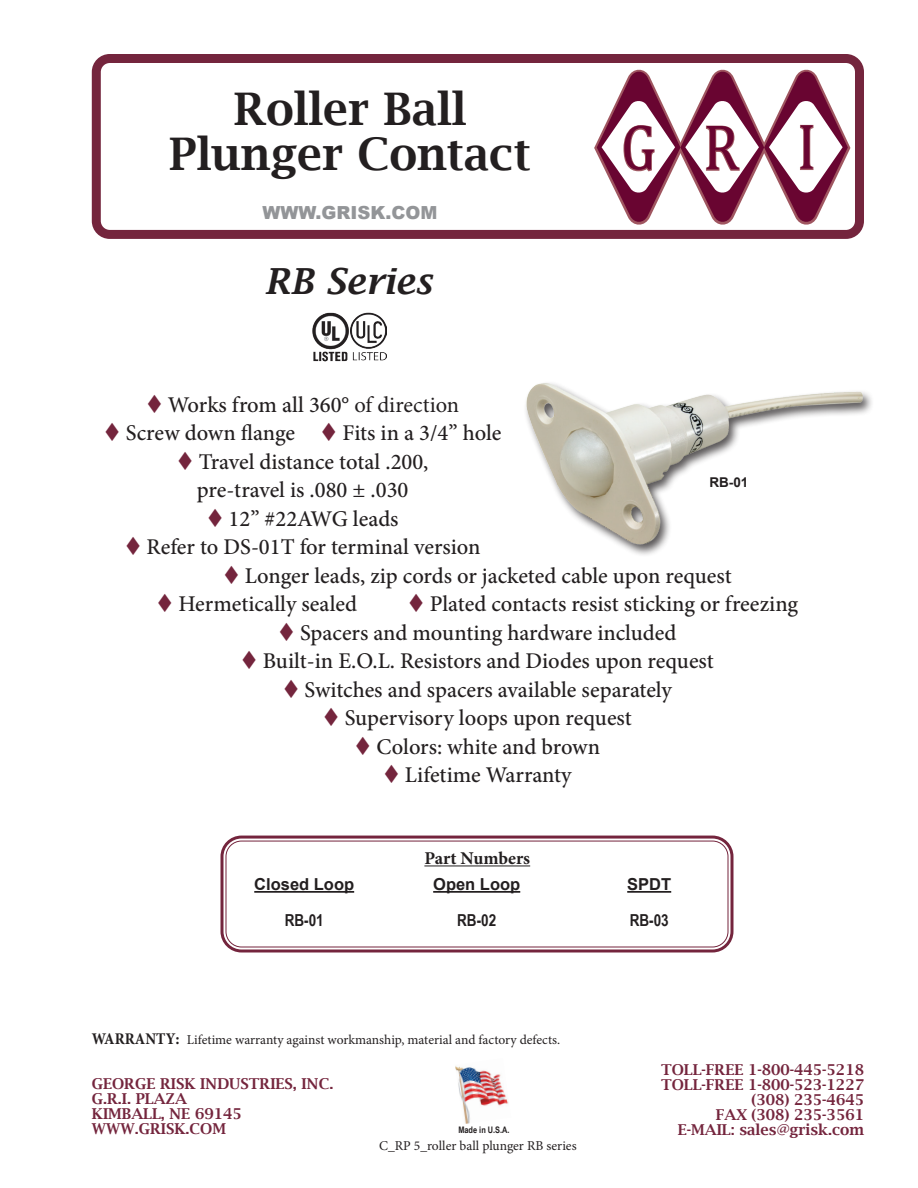
<style>
.page{position:relative;width:918px;height:1188px;background:#fff}
.page>*{position:absolute;margin:0;border:0;box-sizing:border-box;transform-origin:0 0}
.t1{font:600 45px "Lucida Bright";color:#231f20}
.t2{font:italic 600 36px "Lucida Bright";color:#231f20}
.t3{font:500 22.5px "Minion Pro";color:#231f20}
.t4{font:900 18px "Arial";color:#939598}
.t5{font:700 18px "Minion Pro";letter-spacing:-.005em;color:#231f20}
.t6{font:700 16.5px "Arial";color:#231f20}
.t7{font:700 16.5px "Arial Narrow";color:#231f20}
.t8{font:600 15px "Lucida Bright";color:#74253d}
.t9{font:13.5px "Minion Pro";color:#231f20}
.t10{font:700 13.5px "Arial";color:#231f20}
.t11{font:700 9px "Arial Narrow";color:#231f20}
.s1{color:#74253d}
.s2{font-weight:400}
.s3{font-weight:700;font-stretch:condensed;font-size:16.5px}
.s4{font-weight:700;font-size:16.5px}
</style>
<div class="page">
<svg style="left:594px;top:69px;width:257px;height:156px"></svg>
<div style="left:92px;top:54px;width:772px;height:185px;border:9px solid #74253d;border-radius:14px"></div>
<img style="left:455px;top:1066px;width:54px;height:58px">
<div style="left:220px;top:836px;width:514px;height:116px;border:3px solid #74253d;border-radius:20px"></div>
<div style="left:225px;top:841px;width:504px;height:107px;border:1px solid #74253d;border-radius:16px"></div>
<hr style="left:254px;top:891px;width:100px;height:2px;background:#231f20">
<hr style="left:433px;top:891px;width:87px;height:2px;background:#231f20">
<hr style="left:627px;top:891px;width:44px;height:2px;background:#231f20">
<hr style="left:424px;top:866px;width:106px;height:1px;background:#231f20">
<img style="left:312px;top:312px;width:37px;height:49px">
<img style="left:351px;top:313px;width:35px;height:48px">
<img style="left:525px;top:383px;width:339px;height:169px">
<p class="t1" style="left:234px;top:83px;width:234px">Roller Ball</p>
<p class="t1" style="left:169px;top:128px;width:363px">Plunger Contact</p>
<p class="t4" style="left:262px;top:199px;width:177px">WWW.GRISK.COM</p>
<p class="t2" style="left:265px;top:260px;width:169px">RB Series</p>
<p class="t3" style="left:146px;top:389px;width:315px"><span class="s1">▼</span> Works from all 360<span class="s2">° of direction</span></p>
<p class="t3" style="left:104px;top:418px;width:399px"><span class="s1">▼</span> Screw down flange <span class="s1">▼</span> Fits in a 3/4” hole</p>
<p class="t3" style="left:177px;top:446px;width:253px"><span class="s1">▼</span> Travel distance total .200,</p>
<p class="t3" style="left:197px;top:475px;width:213px">pre-travel is .080 ± .030</p>
<p class="t3" style="left:207px;top:503px;width:193px"><span class="s1">▼</span> 12” #22AWG leads</p>
<p class="t3" style="left:125px;top:532px;width:357px"><span class="s1">▼</span> Refer to DS-01T for terminal version</p>
<p class="t3" style="left:223px;top:560px;width:510px"><span class="s1">▼</span> Longer leads, zip cords or jacketed cable upon request</p>
<p class="t3" style="left:157px;top:589px;width:202px"><span class="s1">▼</span> Hermetically sealed</p>
<p class="t3" style="left:408px;top:589px;width:392px"><span class="s1">▼</span> Plated contacts resist sticking or freezing</p>
<p class="t3" style="left:278px;top:617px;width:400px"><span class="s1">▼</span> Spacers and mounting hardware included</p>
<p class="t3" style="left:241px;top:646px;width:474px"><span class="s1">▼</span> Built-in E.O.L. Resistors and Diodes upon request</p>
<p class="t3" style="left:283px;top:674px;width:391px"><span class="s1">▼</span> Switches and spacers available separately</p>
<p class="t3" style="left:323px;top:703px;width:310px"><span class="s1">▼</span> Supervisory loops upon request</p>
<p class="t3" style="left:355px;top:731px;width:247px"><span class="s1">▼</span> Colors: white and brown</p>
<p class="t3" style="left:383px;top:760px;width:190px"><span class="s1">▼</span> Lifetime Warranty</p>
<p class="t10" style="left:709px;top:473px;width:41px">RB-01</p>
<p class="t6" style="left:254px;top:873px;width:101px">Closed Loop</p>
<p class="t7" style="left:285px;top:908px;width:41px">RB-01</p>
<p class="t5" style="left:424px;top:846px;width:107px">Part Numbers</p>
<p class="t6" style="left:433px;top:873px;width:89px">Open Loop</p>
<p class="t7" style="left:457px;top:908px;width:41px">RB-02</p>
<p class="t9" style="left:92px;top:1031px;width:470px"><span class="s3">WARRANTY</span><span class="s4">:</span> Lifetime warranty against workmanship, material and factory defects.</p>
<p class="t8" style="left:92px;top:1075px;width:243px">GEORGE RISK INDUSTRIES, INC.</p>
<p class="t8" style="left:92px;top:1090px;width:97px">G.R.I. PLAZA</p>
<p class="t8" style="left:92px;top:1105px;width:152px">KIMBALL, NE 69145</p>
<p class="t8" style="left:92px;top:1120px;width:136px">WWW.GRISK.COM</p>
<p class="t11" style="left:458px;top:1123px;width:53px">Made in U.S.A.</p>
<p class="t9" style="left:379px;top:1136px;width:199px">C_RP 5_roller ball plunger RB series</p>
<p class="t6" style="left:627px;top:873px;width:46px">SPDT</p>
<p class="t7" style="left:630px;top:908px;width:41px">RB-03</p>
<p class="t8" style="left:661px;top:1061px;width:204px">TOLL-FREE 1-800-445-5218</p>
<p class="t8" style="left:661px;top:1076px;width:204px">TOLL-FREE 1-800-523-1227</p>
<p class="t8" style="left:752px;top:1091px;width:114px">(308) 235-4645</p>
<p class="t8" style="left:716px;top:1106px;width:150px">FAX (308) 235-3561</p>
<p class="t8" style="left:678px;top:1121px;width:188px">E-MAIL: sales@grisk.com</p>
</div>
